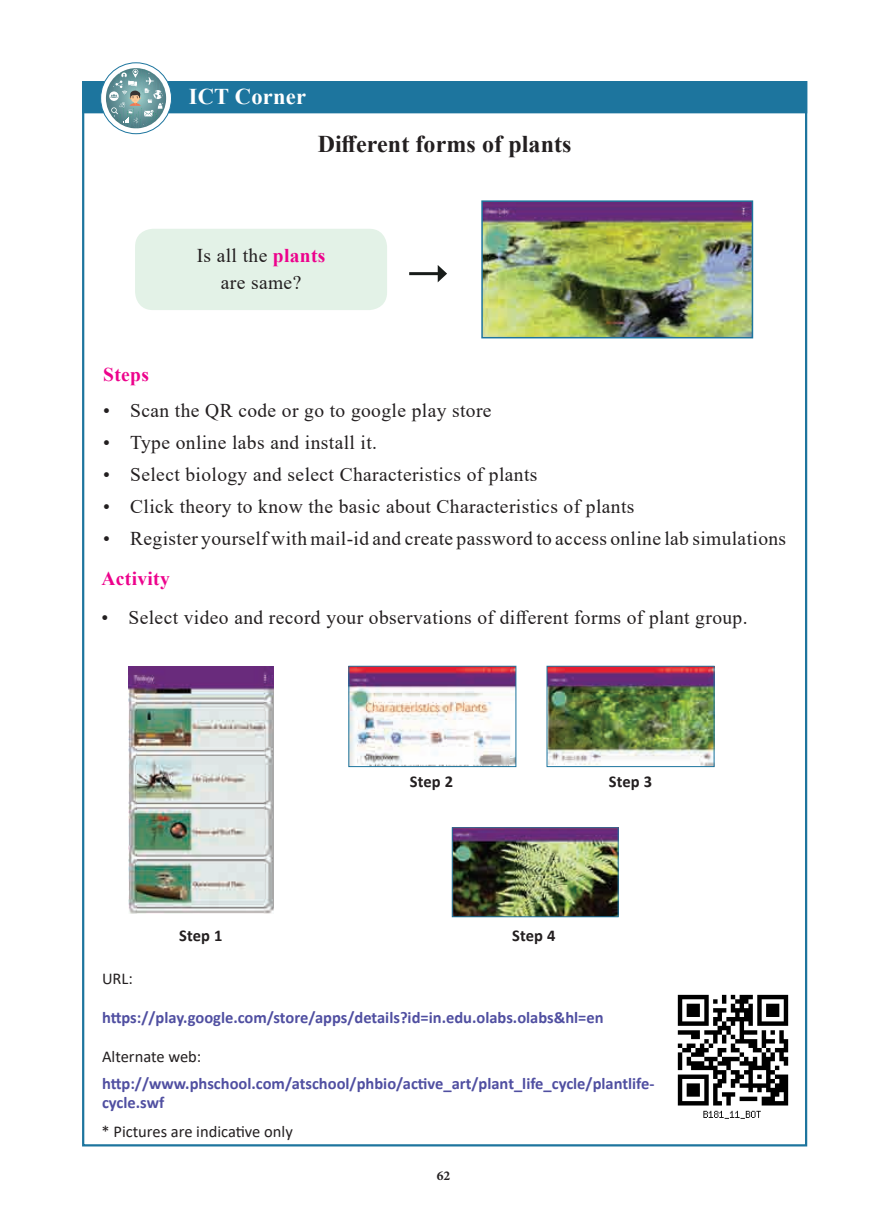
<style>
.page{position:relative;width:891px;height:1231px;background:#fff}
.page>*{position:absolute;margin:0;border:0;box-sizing:border-box;transform-origin:0 0}
.BodyText_Eng{font:700 24px "Times New Roman";letter-spacing:.005em;color:#231f20}
.BodyText_Eng-2{font:700 22.5px "Times New Roman";letter-spacing:.01em;color:#fff}
.BodyText_Eng-3{font:19.5px/27px "Times New Roman";letter-spacing:.02em;color:#231f20;text-align:center}
.BodyText_Eng-4{font:700 19.5px "Times New Roman";letter-spacing:.015em;color:#ed028c}
.t1{font:700 16.5px/19px "Calibri";color:#504fa1}
.t2{font:16.5px "Calibri";color:#231f20}
.BodyText_Eng-5{font:700 16.5px "Calibri";letter-spacing:.01em;color:#231f20}
.t3{font:700 13.5px "Minion Pro";color:#231f20}
.s1{font-weight:700;color:#ed028c}
</style>
<div class="page">
<div style="left:82px;top:81px;width:725px;height:32px;background:#1d759e"></div>
<img style="left:484px;top:203px;width:266px;height:132px">
<div style="left:481px;top:200px;width:272px;height:138px;border:2px solid #1d759e"></div>
<img style="left:677px;top:994px;width:112px;height:125px">
<img style="left:350px;top:667px;width:164px;height:97px">
<div style="left:348px;top:665px;width:168px;height:101px;border:1px solid #1d759e"></div>
<img style="left:128px;top:666px;width:145px;height:247px">
<img style="left:454px;top:829px;width:162px;height:85px">
<div style="left:452px;top:827px;width:166px;height:89px;border:1px solid #1d759e"></div>
<img style="left:549px;top:667px;width:163px;height:97px">
<div style="left:547px;top:665px;width:167px;height:101px;border:1px solid #1d759e"></div>
<svg style="left:101px;top:63px;width:70px;height:71px"></svg>
<div style="left:100px;top:62px;width:72px;height:72px;border:1px solid #1d759e;border-radius:50%"></div>
<svg style="left:106px;top:68px;width:60px;height:60px"></svg>
<div style="left:135px;top:229px;width:252px;height:81px;background:#e3f2e7;border-radius:18px"></div>
<hr style="left:409px;top:272px;width:31px;height:3px;background:#181c1a">
<svg style="left:438px;top:265px;width:9px;height:17px"></svg>
<p class="BodyText_Eng-2" style="left:189px;top:80px;width:119px">ICT Corner</p>
<p class="BodyText_Eng" style="left:318px;top:126px;width:255px">Different forms of plants</p>
<p class="BodyText_Eng-3" style="left:197px;top:241px;width:130px">Is all the <span class="s1">plants </span>are same?</p>
<p class="BodyText_Eng-4" style="left:103px;top:360px;width:47px">Steps</p>
<p class="BodyText_Eng-3" style="left:103px;top:396px;width:390px">• Scan the QR code or go to google play store</p>
<p class="BodyText_Eng-3" style="left:103px;top:428px;width:275px">• Type online labs and install it.</p>
<p class="BodyText_Eng-3" style="left:103px;top:460px;width:436px">• Select biology and select Characteristics of plants</p>
<p class="BodyText_Eng-3" style="left:103px;top:492px;width:533px">• Click theory to know the basic about Characteristics of plants</p>
<p class="BodyText_Eng-3" style="left:103px;top:524px;width:684px">• Register yourself with mail-id and create password to access online lab simulations</p>
<p class="BodyText_Eng-4" style="left:102px;top:564px;width:70px">Activity</p>
<p class="BodyText_Eng-3" style="left:102px;top:603px;width:648px">• Select video and record your observations of different forms of plant group.</p>
<p class="BodyText_Eng-5" style="left:410px;top:770px;width:45px">Step 2</p>
<p class="BodyText_Eng-5" style="left:609px;top:770px;width:45px">Step 3</p>
<p class="BodyText_Eng-5" style="left:179px;top:924px;width:45px">Step 1</p>
<p class="BodyText_Eng-5" style="left:512px;top:924px;width:45px">Step 4</p>
<p class="t2" style="left:102px;top:966px;width:32px">URL:</p>
<p class="t1" style="left:102px;top:1007px;width:503px">https://play.google.com/store/apps/details?id=in.edu.olabs.olabs&amp;hl=en</p>
<p class="t2" style="left:102px;top:1044px;width:101px">Alternate web:</p>
<p class="t1" style="left:102px;top:1073px;width:554px">http://www.phschool.com/atschool/phbio/active_art/plant_life_cycle/plantlife&shy;cycle.swf</p>
<p class="t2" style="left:102px;top:1120px;width:193px">* Pictures are indicative only</p>
<p class="t3" style="left:437px;top:1165px;width:15px">62</p>
</div>
